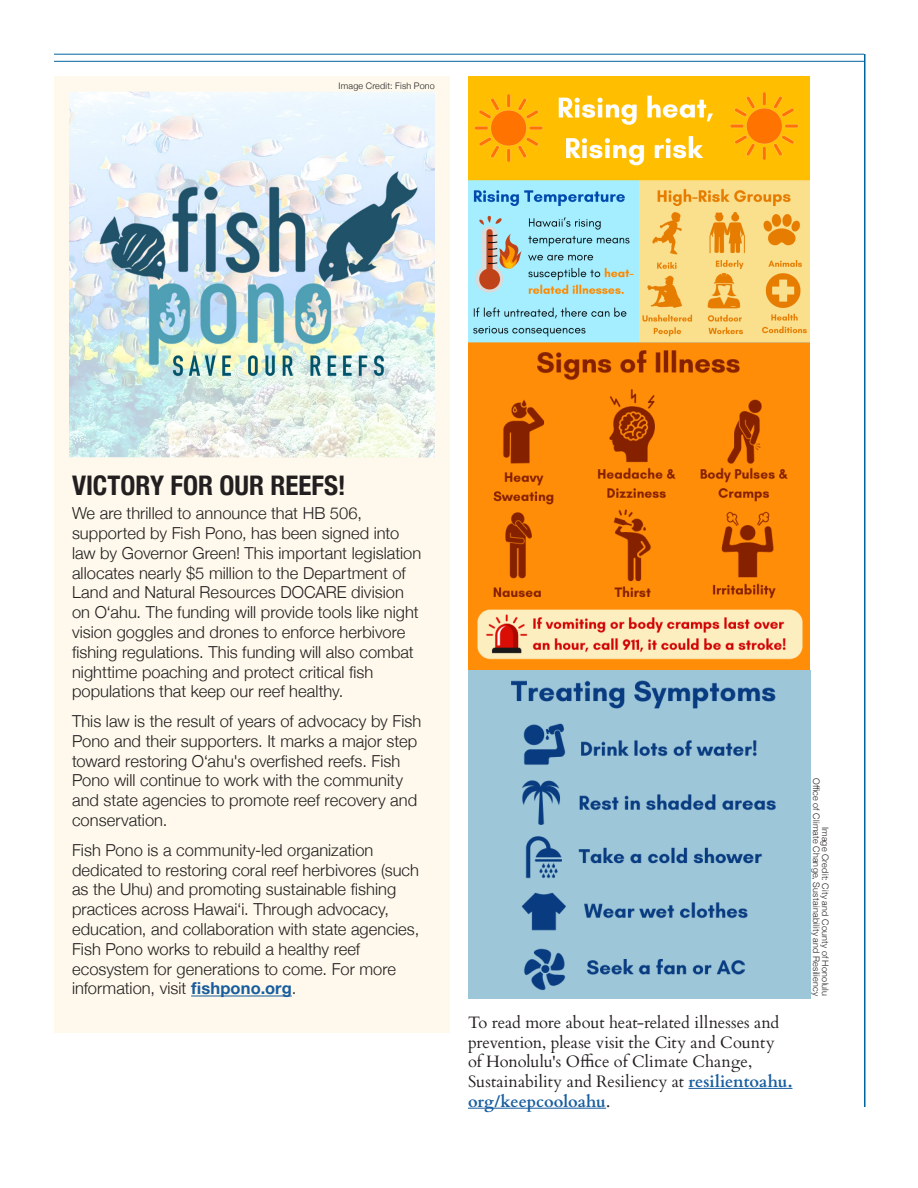
<style>
.page{position:relative;width:918px;height:1188px;background:#fff}
.page>*{position:absolute;margin:0;border:0;box-sizing:border-box;transform-origin:0 0}
.t1{font:700 condensed 27px "Helvetica Neue";color:#231f20}
.t2{font:300 16.5px/19.8px "Helvetica Neue";letter-spacing:.005em;color:#231f20}
.t3{font:16.5px/19.8px "Cardo";color:#231f20}
.t4{font:300 9px/9px "Helvetica Neue";letter-spacing:.025em;color:#231f20;text-align:right}
.s1{font-weight:700;color:#175d9e}
</style>
<div class="page">
<hr style="left:864px;top:54px;width:2px;height:1053px;background:#01649c">
<hr style="left:54px;top:54px;width:810px;height:1px;background:#01649c">
<hr style="left:54px;top:61px;width:810px;height:1px;background:#01649c">
<div style="left:54px;top:77px;width:396px;height:956px;background:#fef9ec"></div>
<hr style="left:191px;top:996px;width:101px;height:1px;background:#175d9e">
<img style="left:69px;top:92px;width:366px;height:366px">
<img style="left:468px;top:77px;width:342px;height:921px">
<hr style="left:689px;top:1088px;width:103px;height:1px;background:#175d9e">
<hr style="left:468px;top:1108px;width:138px;height:1px;background:#175d9e">
<p class="t4" style="left:339px;top:80px;width:98px">Image Credit: Fish Pono</p>
<p class="t1" style="left:72px;top:463px;width:275px">VICTORY FOR OUR REEFS!</p>
<p class="t2" style="left:72px;top:502px;width:351px">We are thrilled to announce that HB 506, supported by Fish Pono, has been signed into law by Governor Green! This important legislation allocates nearly $5 million to the Department of Land and Natural Resources DOCARE division on O‘ahu. The funding will provide tools like night vision goggles and drones to enforce herbivore fishing regulations. This funding will also combat nighttime poaching and protect critical fish populations that keep our reef healthy.</p>
<p class="t2" style="left:72px;top:710px;width:351px">This law is the result of years of advocacy by Fish Pono and their supporters. It marks a major step toward restoring O‘ahu's overfished reefs. Fish Pono will continue to work with the community and state agencies to promote reef recovery and conservation.</p>
<p class="t2" style="left:72px;top:839px;width:349px">Fish Pono is a community-led organization dedicated to restoring coral reef herbivores (such as the Uhu) and promoting sustainable fishing practices across Hawai‘i. Through advocacy, education, and collaboration with state agencies, Fish Pono works to rebuild a healthy reef ecosystem for generations to come. For more information, visit <span class="s1">fishpono.org</span>.</p>
<p class="t3" style="left:468px;top:1011px;width:326px">To read more about heat-related illnesses and prevention, please visit the City and County of Honolulu's Office of Climate Change, Sustainability and Resiliency at <span class="s1">resilientoahu. org/keepcooloahu</span>.</p>
<p class="t4" style="left:830px;top:778px;width:220px;rotate:90deg">Image Credit: City and County of Honolulu<br>Office of Climate Change, Sustainability and Resiliency</p>
</div>
